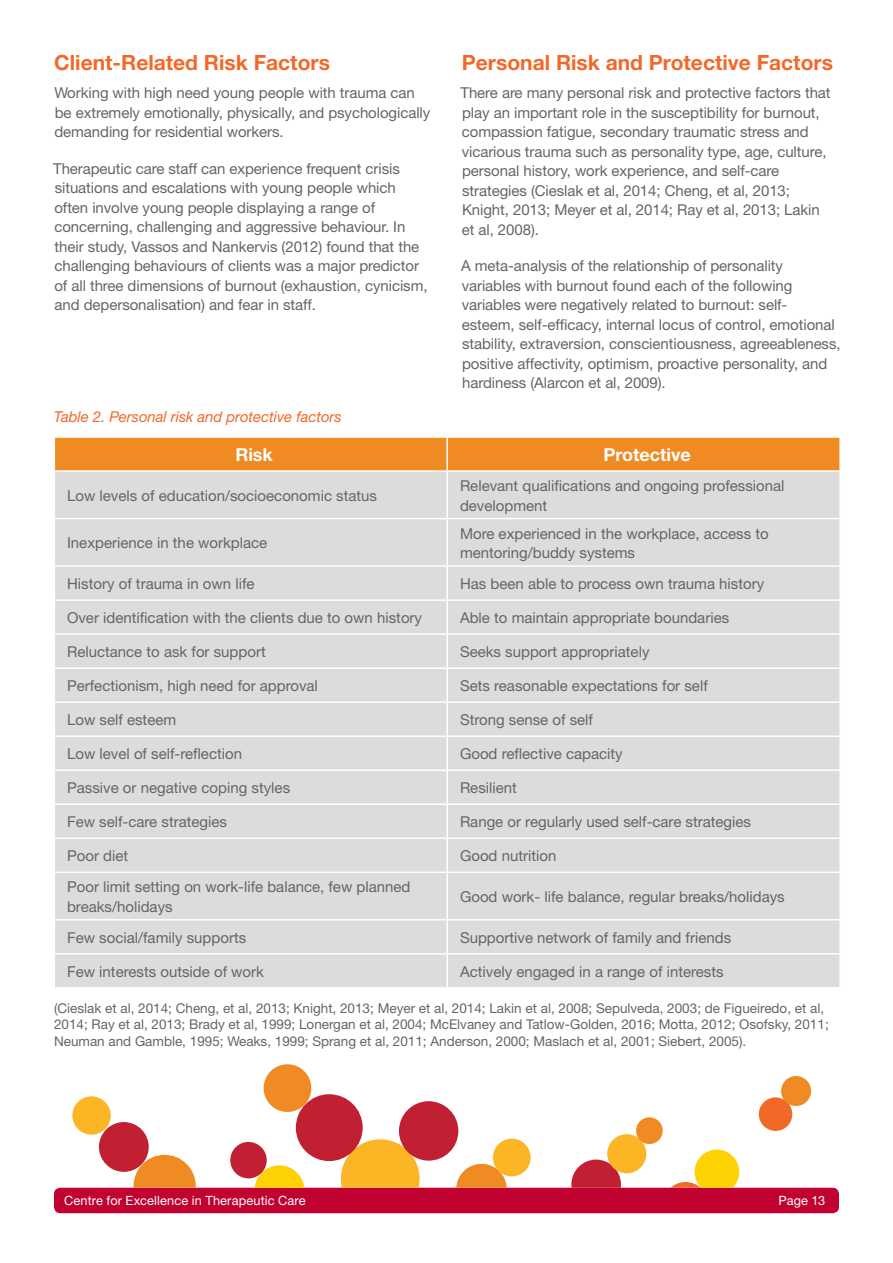
<style>
.page{position:relative;width:893px;height:1263px;background:#fff}
.page>*{position:absolute;margin:0;border:0;box-sizing:border-box;transform-origin:0 0}
.t1{font:700 21px "Helvetica Neue";color:#f26829}
.t2{font:700 18px "Helvetica Neue";color:#fff}
.t3{font:15px/19.5px "Helvetica Neue";letter-spacing:-.005em;color:#64656a}
.t4{font:italic 15px "Helvetica Neue";letter-spacing:-.005em;color:#f26829}
.t5{font:13.5px/16.5px "Helvetica Neue";color:#64656a}
.t6{font:12.75px "Helvetica Neue";letter-spacing:.01em;color:#fff}
</style>
<div class="page">
<div style="left:54px;top:1188px;width:785px;height:25px;background:#c10230;border-radius:6px"></div>
<div style="left:55px;top:438px;width:784px;height:32px;background:#ef8b22"></div>
<div style="left:55px;top:472px;width:784px;height:515px;background:#dddbdb"></div>
<hr style="left:446px;top:438px;width:2px;height:32px;background:#fff">
<hr style="left:446px;top:472px;width:2px;height:46px;background:#fff">
<hr style="left:54px;top:518px;width:393px;height:1px;background:#fff">
<hr style="left:447px;top:518px;width:394px;height:1px;background:#fff">
<hr style="left:446px;top:519px;width:2px;height:46px;background:#fff">
<hr style="left:54px;top:565px;width:393px;height:2px;background:#fff">
<hr style="left:447px;top:565px;width:394px;height:2px;background:#fff">
<hr style="left:446px;top:567px;width:2px;height:32px;background:#fff">
<hr style="left:54px;top:599px;width:393px;height:2px;background:#fff">
<hr style="left:447px;top:599px;width:394px;height:2px;background:#fff">
<hr style="left:446px;top:601px;width:2px;height:32px;background:#fff">
<hr style="left:54px;top:633px;width:393px;height:2px;background:#fff">
<hr style="left:447px;top:633px;width:394px;height:2px;background:#fff">
<hr style="left:446px;top:635px;width:2px;height:32px;background:#fff">
<hr style="left:54px;top:667px;width:393px;height:2px;background:#fff">
<hr style="left:447px;top:667px;width:394px;height:2px;background:#fff">
<hr style="left:446px;top:669px;width:2px;height:32px;background:#fff">
<hr style="left:54px;top:701px;width:393px;height:2px;background:#fff">
<hr style="left:447px;top:701px;width:394px;height:2px;background:#fff">
<hr style="left:446px;top:703px;width:2px;height:32px;background:#fff">
<hr style="left:54px;top:735px;width:393px;height:2px;background:#fff">
<hr style="left:447px;top:735px;width:394px;height:2px;background:#fff">
<hr style="left:446px;top:737px;width:2px;height:32px;background:#fff">
<hr style="left:54px;top:769px;width:393px;height:2px;background:#fff">
<hr style="left:447px;top:769px;width:394px;height:2px;background:#fff">
<hr style="left:446px;top:771px;width:2px;height:32px;background:#fff">
<hr style="left:54px;top:803px;width:393px;height:2px;background:#fff">
<hr style="left:447px;top:803px;width:394px;height:2px;background:#fff">
<hr style="left:446px;top:805px;width:2px;height:32px;background:#fff">
<hr style="left:54px;top:837px;width:393px;height:2px;background:#fff">
<hr style="left:447px;top:837px;width:394px;height:2px;background:#fff">
<hr style="left:446px;top:839px;width:2px;height:32px;background:#fff">
<hr style="left:54px;top:871px;width:393px;height:2px;background:#fff">
<hr style="left:447px;top:871px;width:394px;height:2px;background:#fff">
<hr style="left:446px;top:873px;width:2px;height:46px;background:#fff">
<hr style="left:54px;top:919px;width:393px;height:1px;background:#fff">
<hr style="left:447px;top:919px;width:394px;height:1px;background:#fff">
<hr style="left:446px;top:920px;width:2px;height:33px;background:#fff">
<hr style="left:54px;top:953px;width:393px;height:1px;background:#fff">
<hr style="left:447px;top:953px;width:394px;height:1px;background:#fff">
<hr style="left:446px;top:954px;width:2px;height:33px;background:#fff">
<svg style="left:341px;top:1139px;width:79px;height:49px"></svg>
<div style="left:296px;top:1094px;width:67px;height:67px;background:#c12032;border-radius:50%"></div>
<svg style="left:134px;top:1155px;width:62px;height:33px"></svg>
<div style="left:399px;top:1101px;width:59px;height:59px;background:#c12032;border-radius:50%"></div>
<svg style="left:456px;top:1164px;width:51px;height:24px"></svg>
<svg style="left:571px;top:1159px;width:50px;height:29px"></svg>
<div style="left:607px;top:1134px;width:39px;height:39px;background:#fcb525;border-radius:50%"></div>
<svg style="left:663px;top:1149px;width:76px;height:39px"></svg>
<div style="left:759px;top:1097px;width:33px;height:34px;background:#f26829;border-radius:50%"></div>
<div style="left:781px;top:1076px;width:30px;height:30px;background:#ef8b22;border-radius:50%"></div>
<div style="left:636px;top:1117px;width:27px;height:27px;background:#ef8b22;border-radius:50%"></div>
<div style="left:493px;top:1139px;width:38px;height:37px;background:#fcb525;border-radius:50%"></div>
<div style="left:264px;top:1064px;width:47px;height:48px;background:#ef8b22;border-radius:50%"></div>
<svg style="left:255px;top:1165px;width:49px;height:23px"></svg>
<div style="left:99px;top:1122px;width:50px;height:50px;background:#c12032;border-radius:50%"></div>
<div style="left:230px;top:1142px;width:37px;height:36px;background:#c12032;border-radius:50%"></div>
<div style="left:72px;top:1096px;width:39px;height:39px;background:#fcb525;border-radius:50%"></div>
<p class="t1" style="left:54px;top:50px;width:277px">Client-Related Risk Factors</p>
<p class="t3" style="left:54px;top:83px;width:378px">Working with high need young people with trauma can be extremely emotionally, physically, and psychologically demanding for residential workers.</p>
<p class="t3" style="left:53px;top:159px;width:376px">Therapeutic care staff can experience frequent crisis situations and escalations with young people which often involve young people displaying a range of concerning, challenging and aggressive behaviour. In their study, Vassos and Nankervis (2012) found that the challenging behaviours of clients was a major predictor of all three dimensions of burnout (exhaustion, cynicism, and depersonalisation) and fear in staff.</p>
<p class="t1" style="left:462px;top:50px;width:373px">Personal Risk and Protective Factors</p>
<p class="t3" style="left:460px;top:83px;width:372px">There are many personal risk and protective factors that play an important role in the susceptibility for burnout, compassion fatigue, secondary traumatic stress and vicarious trauma such as personality type, age, culture, personal history, work experience, and self-care strategies (Cieslak et al, 2014; Cheng, et al, 2013; Knight, 2013; Meyer et al, 2014; Ray et al, 2013; Lakin et al, 2008).</p>
<p class="t3" style="left:461px;top:256px;width:381px">A meta-analysis of the relationship of personality variables with burnout found each of the following variables were negatively related to burnout: self&shy;esteem, self-efficacy, internal locus of control, emotional stability, extraversion, conscientiousness, agreeableness, positive affectivity, optimism, proactive personality, and hardiness (Alarcon et al, 2009).</p>
<p class="t4" style="left:54px;top:407px;width:289px">Table 2. Personal risk and protective factors</p>
<p class="t2" style="left:235px;top:443px;width:39px">Risk</p>
<p class="t2" style="left:603px;top:443px;width:89px">Protective</p>
<p class="t3" style="left:67px;top:485px;width:312px">Low levels of education/socioeconomic status</p>
<p class="t3" style="left:460px;top:476px;width:326px">Relevant qualifications and ongoing professional development</p>
<p class="t3" style="left:67px;top:533px;width:202px">Inexperience in the workplace</p>
<p class="t3" style="left:460px;top:523px;width:310px">More experienced in the workplace, access to mentoring/buddy systems</p>
<p class="t3" style="left:67px;top:574px;width:189px">History of trauma in own life</p>
<p class="t3" style="left:460px;top:574px;width:306px">Has been able to process own trauma history</p>
<p class="t3" style="left:67px;top:608px;width:357px">Over identification with the clients due to own history</p>
<p class="t3" style="left:460px;top:608px;width:271px">Able to maintain appropriate boundaries</p>
<p class="t3" style="left:67px;top:642px;width:200px">Reluctance to ask for support</p>
<p class="t3" style="left:460px;top:642px;width:191px">Seeks support appropriately</p>
<p class="t3" style="left:67px;top:676px;width:252px">Perfectionism, high need for approval</p>
<p class="t3" style="left:460px;top:676px;width:249px">Sets reasonable expectations for self</p>
<p class="t3" style="left:67px;top:710px;width:111px">Low self esteem</p>
<p class="t3" style="left:460px;top:710px;width:135px">Strong sense of self</p>
<p class="t3" style="left:67px;top:744px;width:176px">Low level of self-reflection</p>
<p class="t3" style="left:460px;top:744px;width:164px">Good reflective capacity</p>
<p class="t3" style="left:67px;top:778px;width:225px">Passive or negative coping styles</p>
<p class="t3" style="left:460px;top:778px;width:58px">Resilient</p>
<p class="t3" style="left:67px;top:812px;width:161px">Few self-care strategies</p>
<p class="t3" style="left:460px;top:812px;width:293px">Range or regularly used self-care strategies</p>
<p class="t3" style="left:67px;top:846px;width:63px">Poor diet</p>
<p class="t3" style="left:460px;top:846px;width:98px">Good nutrition</p>
<p class="t3" style="left:67px;top:877px;width:345px">Poor limit setting on work-life balance, few planned breaks/holidays</p>
<p class="t3" style="left:460px;top:887px;width:326px">Good work- life balance, regular breaks/holidays</p>
<p class="t3" style="left:67px;top:927px;width:181px">Few social/family supports</p>
<p class="t3" style="left:460px;top:927px;width:273px">Supportive network of family and friends</p>
<p class="t3" style="left:67px;top:961px;width:198px">Few interests outside of work</p>
<p class="t3" style="left:460px;top:961px;width:265px">Actively engaged in a range of interests</p>
<p class="t5" style="left:54px;top:1000px;width:776px">(Cieslak et al, 2014; Cheng, et al, 2013; Knight, 2013; Meyer et al, 2014; Lakin et al, 2008; Sepulveda, 2003; de Figueiredo, et al,<br>2014; Ray et al, 2013; Brady et al, 1999; Lonergan et al, 2004; McElvaney and Tatlow-Golden, 2016; Motta, 2012; Osofsky, 2011;<br>Neuman and Gamble, 1995; Weaks, 1999; Sprang et al, 2011; Anderson, 2000; Maslach et al, 2001; Siebert, 2005).</p>
<p class="t6" style="left:64px;top:1192px;width:243px">Centre for Excellence in Therapeutic Care</p>
<p class="t6" style="left:779px;top:1192px;width:48px">Page 13</p>
</div>
